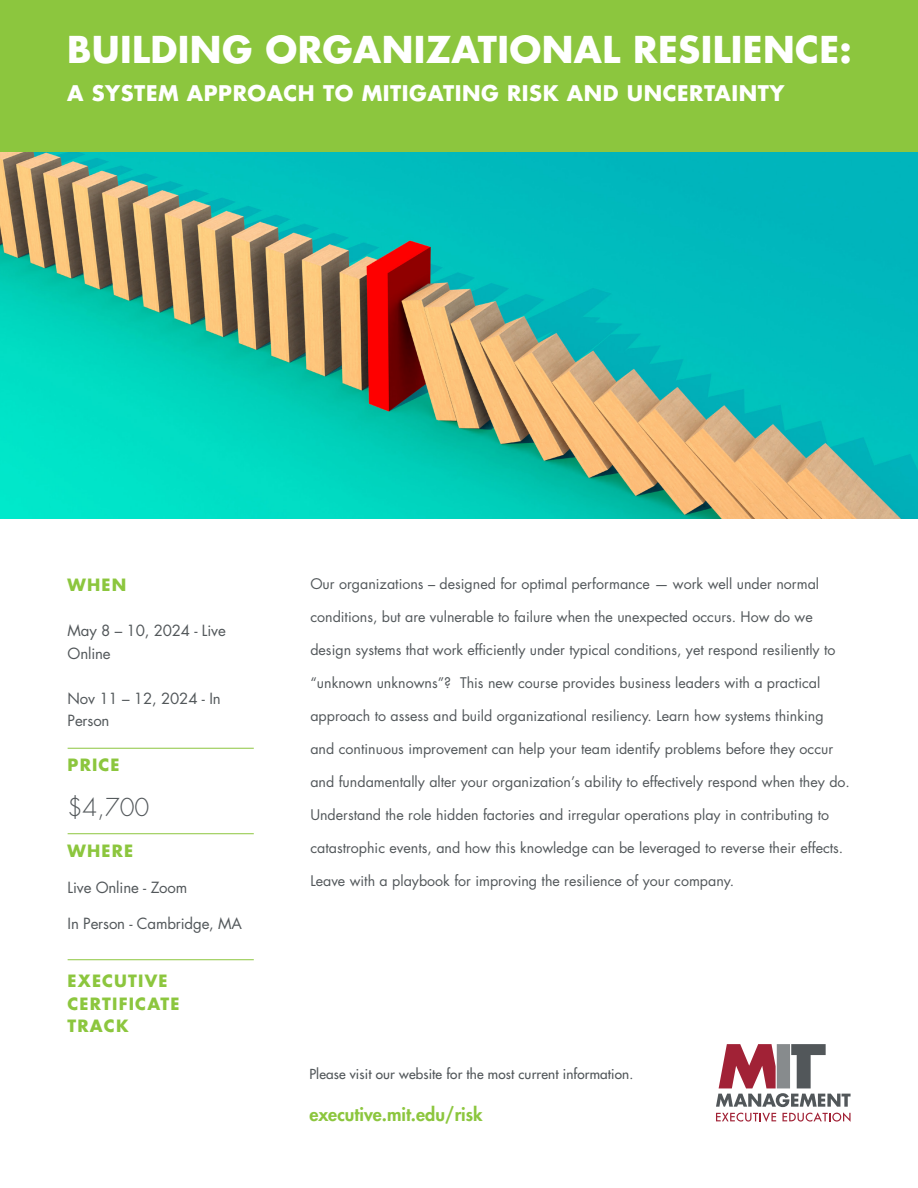
<style>
.page{position:relative;width:918px;height:1188px;background:#fff}
.page>*{position:absolute;margin:0;border:0;box-sizing:border-box;transform-origin:0 0}
.t1{font:700 48px "Futura Std";letter-spacing:.02em;color:#fff}
.t2{font:700 36px "Futura Std";letter-spacing:.01em;color:#fff}
.t3{font:300 24px "Futura Std";color:#52575a}
.t4{font:700 21px "Futura Std";letter-spacing:.025em;color:#fff}
.t5{font:800 18px "Futura Std";color:#8cc63e}
.t6{font:700 16.5px/22.5px "Futura Std";letter-spacing:.07em;color:#8cc63e}
.t7{font:15px/22.5px "Futura Std";letter-spacing:-.01em;color:#52575a}
.t8{font:14.25px "Futura Std";color:#52575a}
.t9{font:500 13.5px "Futura Std";letter-spacing:.01em;color:#52575a}
</style>
<div class="page">
<svg style="left:716px;top:1044px;width:135px;height:78px"></svg>
<img style="left:0;top:151px;width:918px;height:367px">
<div style="left:0;top:0;width:918px;height:151px;background:#8cc63e"></div>
<hr style="left:68px;top:748px;width:186px;height:1px;background:#8dc63f">
<hr style="left:68px;top:833px;width:186px;height:1px;background:#8dc63f">
<hr style="left:68px;top:959px;width:186px;height:1px;background:#8dc63f">
<h2 class="t2" style="left:67px;top:26px;width:786px">BUILDING ORGANIZATIONAL RESILIENCE:</h2>
<h3 class="t4" style="left:67px;top:79px;width:719px">A SYSTEM APPROACH TO MITIGATING RISK AND UNCERTAINTY</h3>
<h1 class="t1" style="left:340px;top:76px;width:426px">THE GOOD JOBS</h1>
<p class="t6" style="left:68px;top:573px;width:60px">WHEN</p>
<p class="t7" style="left:68px;top:620px;width:160px">May 8 – 10, 2024 - Live<br>Online</p>
<p class="t7" style="left:68px;top:687px;width:155px">Nov 11 – 12, 2024 - In<br>Person</p>
<p class="t6" style="left:68px;top:753px;width:54px">PRICE</p>
<h3 class="t3" style="left:68px;top:793px;width:83px">$4,700</h3>
<p class="t6" style="left:68px;top:839px;width:67px">WHERE</p>
<p class="t7" style="left:68px;top:876px;width:121px">Live Online - Zoom</p>
<p class="t7" style="left:68px;top:912px;width:176px">In Person - Cambridge, MA</p>
<p class="t6" style="left:68px;top:969px;width:113px">EXECUTIVE<br>CERTIFICATE<br>TRACK</p>
<p class="t8" style="left:310px;top:575px;width:510px">Our organizations – designed for optimal performance — work well under normal</p>
<p class="t8" style="left:310px;top:608px;width:504px">conditions, but are vulnerable to failure when the unexpected occurs. How do we</p>
<p class="t8" style="left:310px;top:641px;width:527px">design systems that work efficiently under typical conditions, yet respond resiliently to</p>
<p class="t8" style="left:310px;top:674px;width:512px">“unknown unknowns”? This new course provides business leaders with a practical</p>
<p class="t8" style="left:310px;top:707px;width:515px">approach to assess and build organizational resiliency. Learn how systems thinking</p>
<p class="t8" style="left:310px;top:740px;width:524px">and continuous improvement can help your team identify problems before they occur</p>
<p class="t8" style="left:310px;top:773px;width:541px">and fundamentally alter your organization’s ability to effectively respond when they do.</p>
<p class="t8" style="left:310px;top:806px;width:520px">Understand the role hidden factories and irregular operations play in contributing to</p>
<p class="t8" style="left:310px;top:839px;width:534px">catastrophic events, and how this knowledge can be leveraged to reverse their effects.</p>
<p class="t8" style="left:310px;top:872px;width:425px">Leave with a playbook for improving the resilience of your company.</p>
<p class="t9" style="left:309px;top:1066px;width:325px">Please visit our website for the most current information.</p>
<p class="t5" style="left:309px;top:1103px;width:175px">executive.mit.edu/risk</p>
</div>
